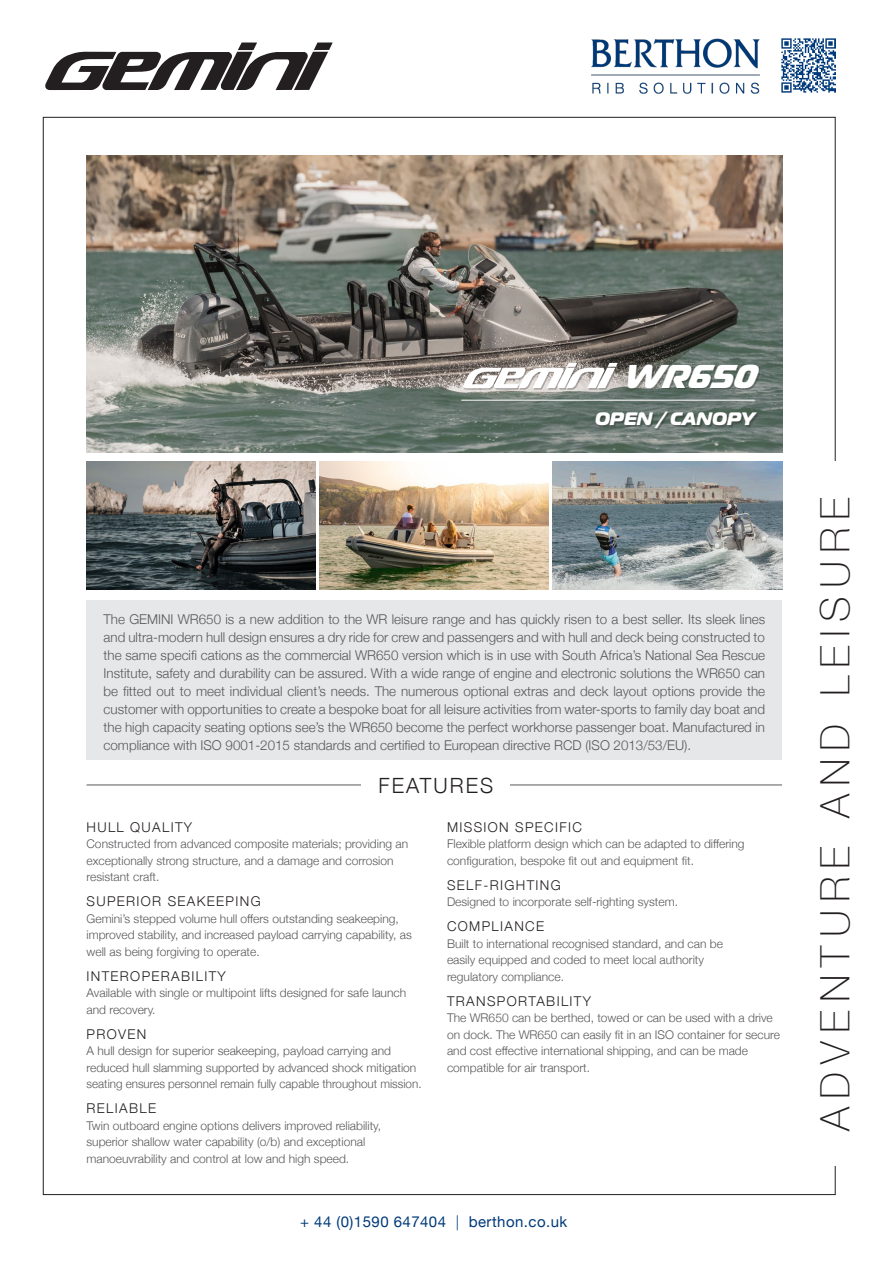
<style>
.page{position:relative;width:893px;height:1263px;background:#fff}
.page>*{position:absolute;margin:0;border:0;box-sizing:border-box;transform-origin:0 0}
.t1{font:100 40.5px "Helvetica Neue";letter-spacing:.2em;color:#231f20}
.t2{font:italic 800 33px "Magistral";color:#fff}
.t3{font:300 21px "Helvetica Neue";letter-spacing:.1em;color:#231f20}
.t4{font:italic 800 18px "Magistral";color:#fff}
.t5{font:15px "Helvetica Neue";letter-spacing:.03em;color:#013a7a}
.t6{font:300 13.5px/18px "Helvetica Neue";color:#57585a;text-align:justify}
.t7{font:300 13.5px "Helvetica Neue";letter-spacing:.1em;color:#231f20}
.t8{font:300 12px/16.5px "Helvetica Neue";color:#57585a}
</style>
<div class="page">
<img style="left:87px;top:155px;width:695px;height:297px">
<img style="left:87px;top:461px;width:229px;height:128px">
<img style="left:552px;top:461px;width:230px;height:128px">
<img style="left:319px;top:461px;width:230px;height:128px">
<img style="left:591px;top:38px;width:169px;height:56px">
<img style="left:782px;top:39px;width:54px;height:54px">
<svg style="left:45px;top:42px;width:288px;height:48px"></svg>
<div style="left:87px;top:601px;width:695px;height:159px;background:#e6e7e9"></div>
<hr style="left:461px;top:400px;width:294px;height:1px;background:#fff">
<div style="left:464px;top:364px;width:296px;height:66px;background:#231f20;opacity:.3"></div>
<svg style="left:463px;top:363px;width:155px;height:25px"></svg>
<hr style="left:87px;top:784px;width:695px;height:1px;background:#57585a">
<div style="left:361px;top:773px;width:149px;height:22px;background:#fff"></div>
<p class="t2" style="left:623px;top:354px;width:141px">WR650</p>
<p class="t4" style="left:595px;top:407px;width:162px">OPEN / CANOPY</p>
<p class="t6" style="left:104px;top:609px;width:663px">The GEMINI WR650 is a new addition to the WR leisure range and has quickly risen to a best seller. Its sleek lines and ultra-modern hull design ensures a dry ride for crew and passengers and with hull and deck being constructed to the same specifi cations as the commercial WR650 version which is in use with South Africa’s National Sea Rescue Institute, safety and durability can be assured. With a wide range of engine and electronic solutions the WR650 can be fitted out to meet individual client’s needs. The numerous optional extras and deck layout options provide the customer with opportunities to create a bespoke boat for all leisure activities from water-sports to family day boat and the high capacity seating options see’s the WR650 become the perfect workhorse passenger boat. Manufactured in compliance with ISO 9001-2015 standards and certified to European directive RCD (ISO 2013/53/EU).</p>
<p class="t3" style="left:378px;top:769px;width:116px">FEATURES</p>
<p class="t7" style="left:87px;top:816px;width:107px">HULL QUALITY</p>
<p class="t8" style="left:87px;top:835px;width:323px">Constructed from advanced composite materials; providing an exceptionally strong structure, and a damage and corrosion resistant craft.</p>
<p class="t7" style="left:87px;top:890px;width:176px">SUPERIOR SEAKEEPING</p>
<p class="t8" style="left:87px;top:909px;width:327px">Gemini’s stepped volume hull offers outstanding seakeeping, improved stability, and increased payload carrying capability, as well as being forgiving to operate.</p>
<p class="t7" style="left:87px;top:965px;width:141px">INTEROPERABILITY</p>
<p class="t8" style="left:87px;top:984px;width:321px">Available with single or multipoint lifts designed for safe launch and recovery.</p>
<p class="t7" style="left:87px;top:1023px;width:61px">PROVEN</p>
<p class="t8" style="left:87px;top:1042px;width:337px">A hull design for superior seakeeping, payload carrying and reduced hull slamming supported by advanced shock mitigation seating ensures personnel remain fully capable throughout mission.</p>
<p class="t7" style="left:87px;top:1097px;width:71px">RELIABLE</p>
<p class="t8" style="left:87px;top:1116px;width:296px">Twin outboard engine options delivers improved reliability, superior shallow water capability (o/b) and exceptional manoeuvrability and control at low and high speed.</p>
<p class="t7" style="left:447px;top:816px;width:136px">MISSION SPECIFIC</p>
<p class="t8" style="left:447px;top:835px;width:299px">Flexible platform design which can be adapted to differing configuration, bespoke fit out and equipment fit.</p>
<p class="t7" style="left:447px;top:874px;width:115px">SELF-RIGHTING</p>
<p class="t8" style="left:447px;top:893px;width:232px">Designed to incorporate self-righting system.</p>
<p class="t7" style="left:447px;top:915px;width:99px">COMPLIANCE</p>
<p class="t8" style="left:447px;top:934px;width:277px">Built to international recognised standard, and can be easily equipped and coded to meet local authority regulatory compliance.</p>
<p class="t7" style="left:447px;top:990px;width:145px">TRANSPORTABILITY</p>
<p class="t8" style="left:447px;top:1009px;width:334px">The WR650 can be berthed, towed or can be used with a drive on dock. The WR650 can easily fit in an ISO container for secure and cost effective international shipping, and can be made compatible for air transport.</p>
<p class="t5" style="left:300px;top:1210px;width:147px">+ 44 (0)1590 647404</p>
<p class="t5" style="left:469px;top:1210px;width:100px">berthon.co.uk</p>
<p class="t1" style="left:804px;top:1131px;width:635px;rotate:-90deg">ADVENTURE AND LEISURE</p>
</div>
